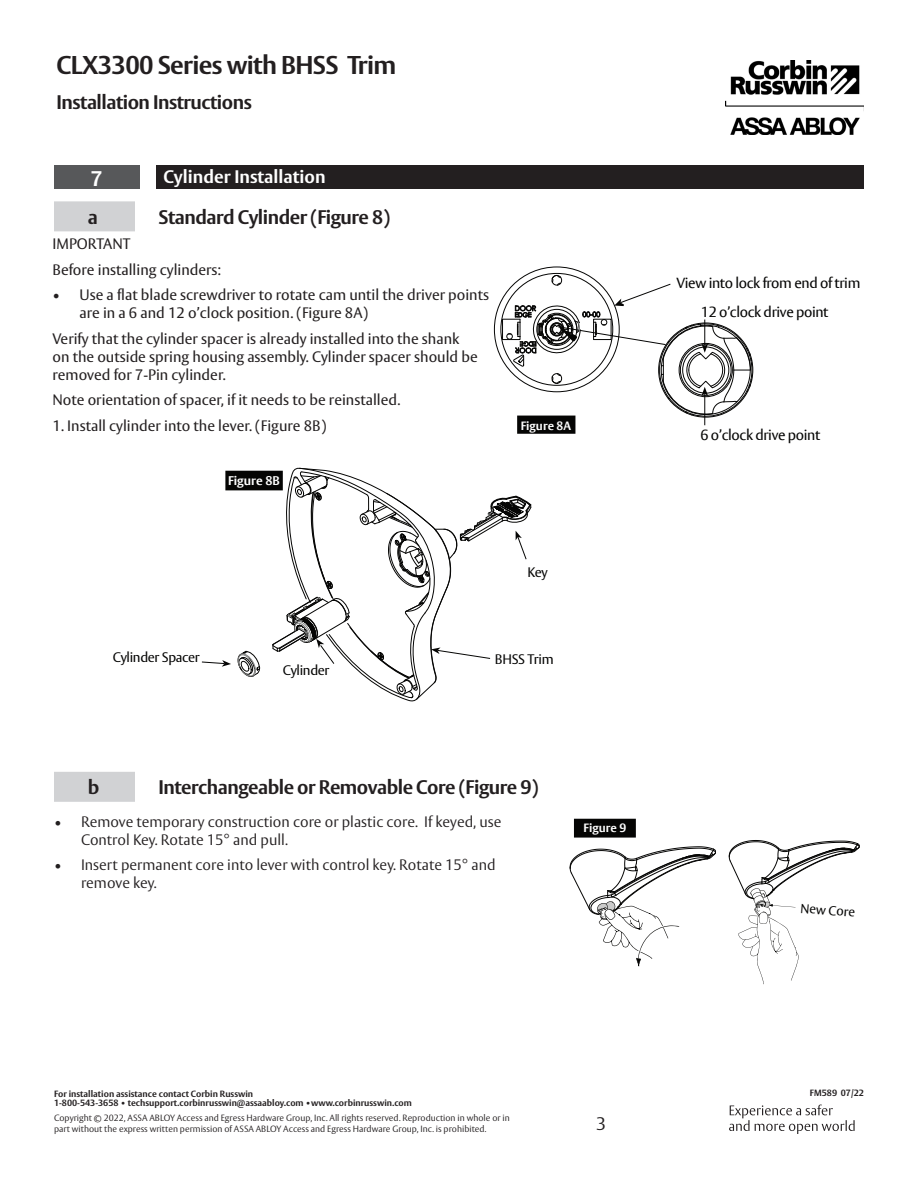
<style>
.page{position:relative;width:918px;height:1188px;background:#fff}
.page>*{position:absolute;margin:0;border:0;box-sizing:border-box;transform-origin:0 0}
.t1{font:700 25.5px "ASSA Vesta";letter-spacing:-.025em;color:#231f20}
.t2{font:700 21px "ASSA Vesta";color:#fff}
.Step_Name__Lettered{font:700 19.5px "ASSA Vesta";letter-spacing:-.025em;color:#231f20}
.t3{font:700 18px "ASSA Vesta";color:#fff}
.t4{font:300 18px "ASSA Vesta";color:#231f20}
.t5{font:15px/18px "ASSA Vesta";color:#231f20}
.t6{font:300 15px/18px "ASSA Vesta";color:#231f20}
.t7{font:14.55px/29.2px "ASSA Vesta";letter-spacing:-.025em;color:#050504;text-align:center}
.t8{font:13.65px "ASSA Vesta";letter-spacing:-.025em;color:#050504}
.t9{font:13.05px "ASSA Vesta";color:#050504}
.t10{font:700 12.6px "ASSA Vesta";color:#fff}
.t11{font:700 12px "ASSA Vesta";color:#fff}
.t12{font:300 9px/10.8px "ASSA Vesta";color:#231f20}
.t13{font:700 9px/9px "ASSA Vesta";color:#231f20}
</style>
<div class="page">
<img style="left:725px;top:61px;width:139px;height:74px">
<svg style="left:729px;top:1105px;width:126px;height:29px"></svg>
<div style="left:54px;top:166px;width:86px;height:23px;background:#57585a"></div>
<div style="left:156px;top:166px;width:708px;height:23px;background:#231f20"></div>
<div style="left:54px;top:201px;width:81px;height:30px;background:#d1d2d4"></div>
<div style="left:54px;top:772px;width:81px;height:30px;background:#d1d2d4"></div>
<svg style="left:201px;top:650px;width:59px;height:27px"></svg>
<svg style="left:272px;top:468px;width:259px;height:233px"></svg>
<div style="left:225px;top:471px;width:58px;height:19px;background:#050504"></div>
<div style="left:517px;top:416px;width:58px;height:18px;background:#050504"></div>
<hr style="left:704px;top:394px;width:1px;height:31px;background:#050504">
<svg style="left:502px;top:275px;width:251px;height:146px"></svg>
<div style="left:574px;top:819px;width:62px;height:19px;background:#050504"></div>
<svg style="left:569px;top:846px;width:147px;height:121px"></svg>
<svg style="left:729px;top:840px;width:131px;height:144px"></svg>
<h1 class="t1" style="left:57px;top:49px;width:341px">CLX3300 Series with BHSS Trim</h1>
<h3 class="Step_Name__Lettered" style="left:57px;top:90px;width:197px">Installation Instructions</h3>
<p class="t2" style="left:91px;top:166px;width:13px">7</p>
<p class="t3" style="left:163px;top:165px;width:164px">Cylinder Installation</p>
<p class="Step_Name__Lettered" style="left:88px;top:205px;width:12px">a</p>
<p class="Step_Name__Lettered" style="left:158px;top:205px;width:233px">Standard Cylinder (Figure 8)</p>
<p class="t5" style="left:52px;top:236px;width:80px">IMPORTANT</p>
<p class="t5" style="left:52px;top:261px;width:170px">Before installing cylinders:</p>
<p class="t5" style="left:80px;top:287px;width:411px;text-indent:-27px">• Use a flat blade screwdriver to rotate cam until the driver points are in a 6 and 12 o’clock position. (Figure 8A)</p>
<p class="t5" style="left:52px;top:330px;width:427px">Verify that the cylinder spacer is already installed into the shank on the outside spring housing assembly. Cylinder spacer should be removed for 7-Pin cylinder.</p>
<p class="t5" style="left:52px;top:392px;width:349px">Note orientation of spacer, if it needs to be reinstalled.</p>
<p class="t5" style="left:52px;top:417px;width:275px">1. Install cylinder into the lever. (Figure 8B)</p>
<p class="t10" style="left:228px;top:473px;width:53px">Figure 8B</p>
<p class="t11" style="left:521px;top:418px;width:52px">Figure 8A</p>
<p class="t8" style="left:527px;top:564px;width:22px">Key</p>
<p class="t8" style="left:113px;top:649px;width:89px">Cylinder Spacer</p>
<p class="t8" style="left:283px;top:662px;width:48px">Cylinder</p>
<p class="t8" style="left:495px;top:651px;width:60px">BHSS Trim</p>
<p class="Step_Name__Lettered" style="left:88px;top:775px;width:13px">b</p>
<p class="Step_Name__Lettered" style="left:158px;top:775px;width:382px">Interchangeable or Removable Core (Figure 9)</p>
<p class="t6" style="left:81px;top:813px;width:422px;text-indent:-27px">• Remove temporary construction core or plastic core. If keyed, use<br>Control Key. Rotate 15° and pull.</p>
<p class="t6" style="left:81px;top:856px;width:416px;text-indent:-27px">• Insert permanent core into lever with control key. Rotate 15° and remove key.</p>
<p class="t11" style="left:584px;top:820px;width:44px">Figure 9</p>
<p class="t7" style="left:677px;top:269px;width:185px">View into lock from end of trim<br>12 o’clock drive point</p>
<p class="t7" style="left:700px;top:421px;width:121px">6 o’clock drive point</p>
<p class="t9" style="left:801px;top:900px;width:57px;rotate:4deg">New Core</p>
<p class="t13" style="left:54px;top:1090px;width:359px">For installation assistance contact Corbin Russwin<br>1-800-543-3658 • techsupport.corbinrusswin@assaabloy.com •www.corbinrusswin.com</p>
<p class="t13" style="left:810px;top:1088px;width:56px">FM589 07/22</p>
<p class="t12" style="left:54px;top:1113px;width:457px">Copyright © 2022, ASSA ABLOY Access and Egress Hardware Group, Inc. All rights reserved. Reproduction in whole or in part without the express written permission of ASSA ABLOY Access and Egress Hardware Group, Inc. is prohibited.</p>
<p class="t4" style="left:596px;top:1113px;width:12px">3</p>
</div>
